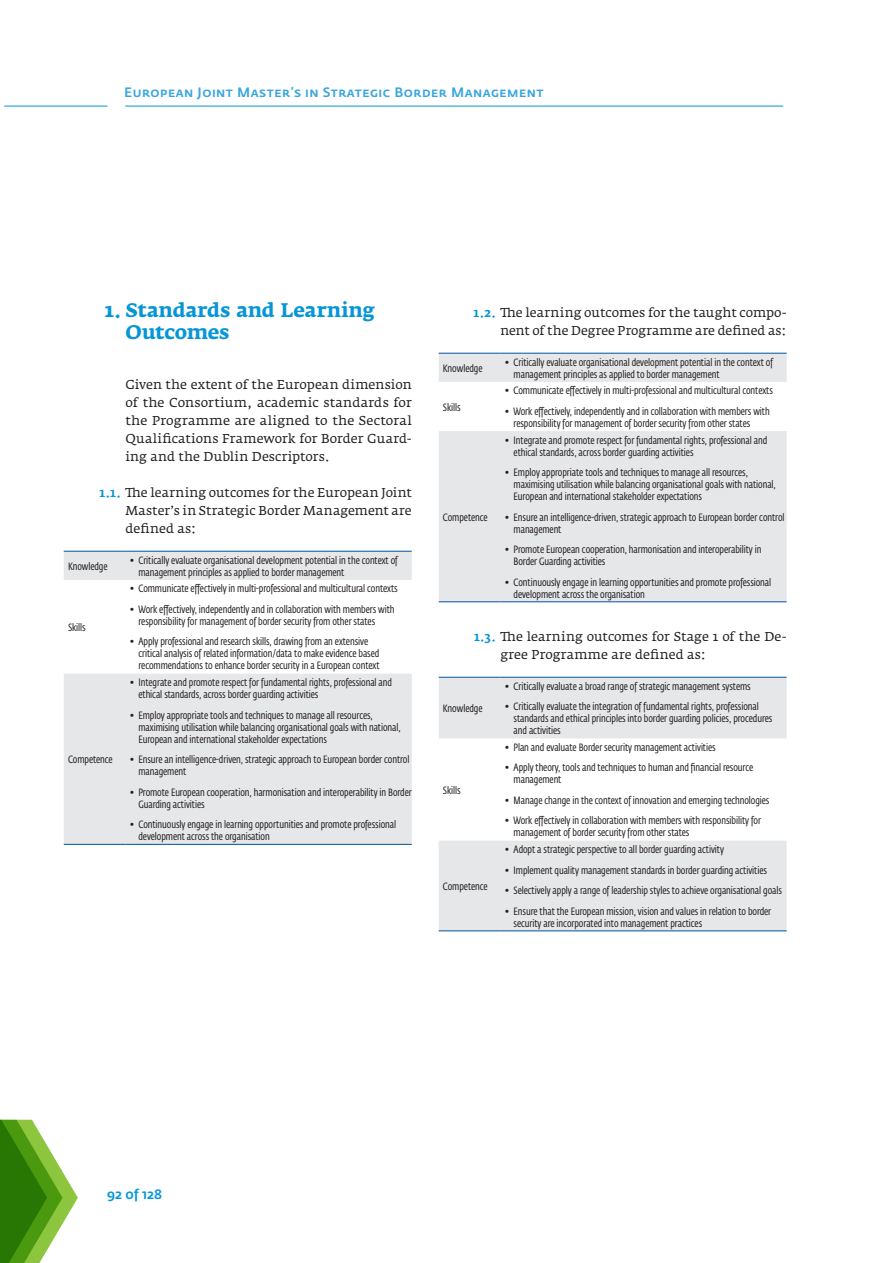
<style>
.page{position:relative;width:893px;height:1263px;background:#fff}
.page>*{position:absolute;margin:0;border:0;box-sizing:border-box;transform-origin:0 0}
.t1{font:700 19.5px/22.5px "Fedra Serif A Pro";color:#0696d7}
.t2{font:500 13.5px "Fedra Sans Pro";letter-spacing:.035em;color:#3aa5dd}
.t3{font:500 13.5px "Fedra Sans Pro";color:#0696d7}
.t4{font:12.75px/18px "Fedra Serif A Pro";letter-spacing:.005em;color:#231f20;text-align:justify}
.t5{font:10.5px/12px "Fedra Sans Cond Std";letter-spacing:-.005em;color:#231f20}
.s1{font-weight:500;color:#0696d7}
</style>
<div class="page">
<hr style="left:4px;top:106px;width:103px;height:1px;background:#0696d7">
<hr style="left:125px;top:106px;width:658px;height:1px;background:#0696d7">
<svg style="left:439px;top:354px;width:348px;height:247px;fill:#e6e7e9"></svg>
<hr style="left:439px;top:353px;width:61px;height:1px;background:#0153a0">
<hr style="left:500px;top:353px;width:287px;height:1px;background:#0153a0">
<hr style="left:439px;top:601px;width:61px;height:1px;background:#0153a0">
<hr style="left:500px;top:601px;width:287px;height:1px;background:#0153a0">
<svg style="left:439px;top:678px;width:348px;height:252px;fill:#e6e7e9"></svg>
<hr style="left:439px;top:677px;width:61px;height:1px;background:#0153a0">
<hr style="left:500px;top:677px;width:287px;height:1px;background:#0153a0">
<hr style="left:439px;top:930px;width:61px;height:1px;background:#0153a0">
<hr style="left:500px;top:930px;width:287px;height:1px;background:#0153a0">
<svg style="left:64px;top:552px;width:348px;height:292px;fill:#e6e7e9"></svg>
<hr style="left:64px;top:551px;width:61px;height:1px;background:#0153a0">
<hr style="left:125px;top:551px;width:287px;height:1px;background:#0153a0">
<hr style="left:64px;top:844px;width:61px;height:1px;background:#0153a0">
<hr style="left:125px;top:844px;width:287px;height:1px;background:#0153a0">
<svg style="left:0;top:1120px;width:78px;height:143px"></svg>
<p class="t2" style="left:124px;top:82px;width:421px">European Joint Master’s in Strategic Border Management</p>
<h1 class="t1" style="left:125px;top:299px;width:251px;text-indent:-21px">1. Standards and Learning<br>Outcomes</h1>
<p class="t4" style="left:125px;top:375px;width:288px">Given the extent of the European dimension of the Consortium, academic standards for the Programme are aligned to the Sectoral Qualifications Framework for Border Guard&shy;ing and the Dublin Descriptors.</p>
<p class="t4" style="left:125px;top:483px;width:288px;text-indent:-26px"><span class="s1">1.1.</span> The learning outcomes for the European Joint Master’s in Strategic Border Management are defined as:</p>
<p class="t5" style="left:68px;top:560px;width:41px">Knowledge</p>
<p class="t5" style="left:138px;top:554px;width:261px;text-indent:-9px">• Critically evaluate organisational development potential in the context of management principles as applied to border management</p>
<p class="t5" style="left:68px;top:621px;width:19px">Skills</p>
<p class="t5" style="left:68px;top:754px;width:46px">Competence</p>
<p class="t5" style="left:129px;top:583px;width:270px">• Communicate effectively in multi-professional and multicultural contexts</p>
<p class="t5" style="left:138px;top:603px;width:258px;text-indent:-9px">• Work effectively, independently and in collaboration with members with responsibility for management of border security from other states</p>
<p class="t5" style="left:138px;top:636px;width:243px;text-indent:-9px">• Apply professional and research skills, drawing from an extensive critical analysis of related information/data to make evidence based recommendations to enhance border security in a European context</p>
<p class="t5" style="left:138px;top:677px;width:255px;text-indent:-9px">• Integrate and promote respect for fundamental rights, professional and ethical standards, across border guarding activities</p>
<p class="t5" style="left:138px;top:709px;width:264px;text-indent:-9px">• Employ appropriate tools and techniques to manage all resources, maximising utilisation while balancing organisational goals with national,<br>European and international stakeholder expectations</p>
<p class="t5" style="left:138px;top:754px;width:272px;text-indent:-9px">• Ensure an intelligence-driven, strategic approach to European border control management</p>
<p class="t5" style="left:138px;top:786px;width:275px;text-indent:-9px">• Promote European cooperation, harmonisation and interoperability in Border<br>Guarding activities</p>
<p class="t5" style="left:138px;top:819px;width:259px;text-indent:-9px">• Continuously engage in learning opportunities and promote professional development across the organisation</p>
<p class="t4" style="left:474px;top:303px;width:315px;text-align:right"><span class="s1">1.2.</span> The learning outcomes for the taught compo&shy;nent of the Degree Programme are defined as:</p>
<p class="t5" style="left:443px;top:362px;width:41px">Knowledge</p>
<p class="t5" style="left:514px;top:356px;width:261px;text-indent:-9px">• Critically evaluate organisational development potential in the context of management principles as applied to border management</p>
<p class="t5" style="left:443px;top:401px;width:19px">Skills</p>
<p class="t5" style="left:505px;top:385px;width:270px">• Communicate effectively in multi-professional and multicultural contexts</p>
<p class="t5" style="left:514px;top:405px;width:258px;text-indent:-9px">• Work effectively, independently and in collaboration with members with responsibility for management of border security from other states</p>
<p class="t5" style="left:514px;top:434px;width:255px;text-indent:-9px">• Integrate and promote respect for fundamental rights, professional and ethical standards, across border guarding activities</p>
<p class="t5" style="left:514px;top:467px;width:264px;text-indent:-9px">• Employ appropriate tools and techniques to manage all resources, maximising utilisation while balancing organisational goals with national,<br>European and international stakeholder expectations</p>
<p class="t5" style="left:514px;top:511px;width:272px;text-indent:-9px">• Ensure an intelligence-driven, strategic approach to European border control management</p>
<p class="t5" style="left:514px;top:544px;width:249px;text-indent:-9px">• Promote European cooperation, harmonisation and interoperability in<br>Border Guarding activities</p>
<p class="t5" style="left:514px;top:576px;width:259px;text-indent:-9px">• Continuously engage in learning opportunities and promote professional development across the organisation</p>
<p class="t4" style="left:500px;top:627px;width:288px;text-indent:-26px"><span class="s1">1.3.</span> The learning outcomes for Stage 1 of the De&shy;gree Programme are defined as:</p>
<p class="t5" style="left:443px;top:511px;width:46px">Competence</p>
<p class="t5" style="left:443px;top:702px;width:41px">Knowledge</p>
<p class="t5" style="left:443px;top:784px;width:19px">Skills</p>
<p class="t5" style="left:443px;top:880px;width:46px">Competence</p>
<p class="t5" style="left:505px;top:680px;width:248px">• Critically evaluate a broad range of strategic management systems</p>
<p class="t5" style="left:514px;top:701px;width:260px;text-indent:-9px">• Critically evaluate the integration of fundamental rights, professional standards and ethical principles into border guarding policies, procedures and activities</p>
<p class="t5" style="left:505px;top:741px;width:213px">• Plan and evaluate Border security management activities</p>
<p class="t5" style="left:514px;top:762px;width:241px;text-indent:-9px">• Apply theory, tools and techniques to human and financial resource management</p>
<p class="t5" style="left:505px;top:794px;width:266px">• Manage change in the context of innovation and emerging technologies</p>
<p class="t5" style="left:514px;top:815px;width:249px;text-indent:-9px">• Work effectively in collaboration with members with responsibility for management of border security from other states</p>
<p class="t5" style="left:505px;top:844px;width:221px">• Adopt a strategic perspective to all border guarding activity</p>
<p class="t5" style="left:505px;top:864px;width:264px">• Implement quality management standards in border guarding activities</p>
<p class="t5" style="left:505px;top:885px;width:279px">• Selectively apply a range of leadership styles to achieve organisational goals</p>
<p class="t5" style="left:514px;top:905px;width:259px;text-indent:-9px">• Ensure that the European mission, vision and values in relation to border security are incorporated into management practices</p>
<p class="t3" style="left:107px;top:1184px;width:56px">92 of 128</p>
</div>
